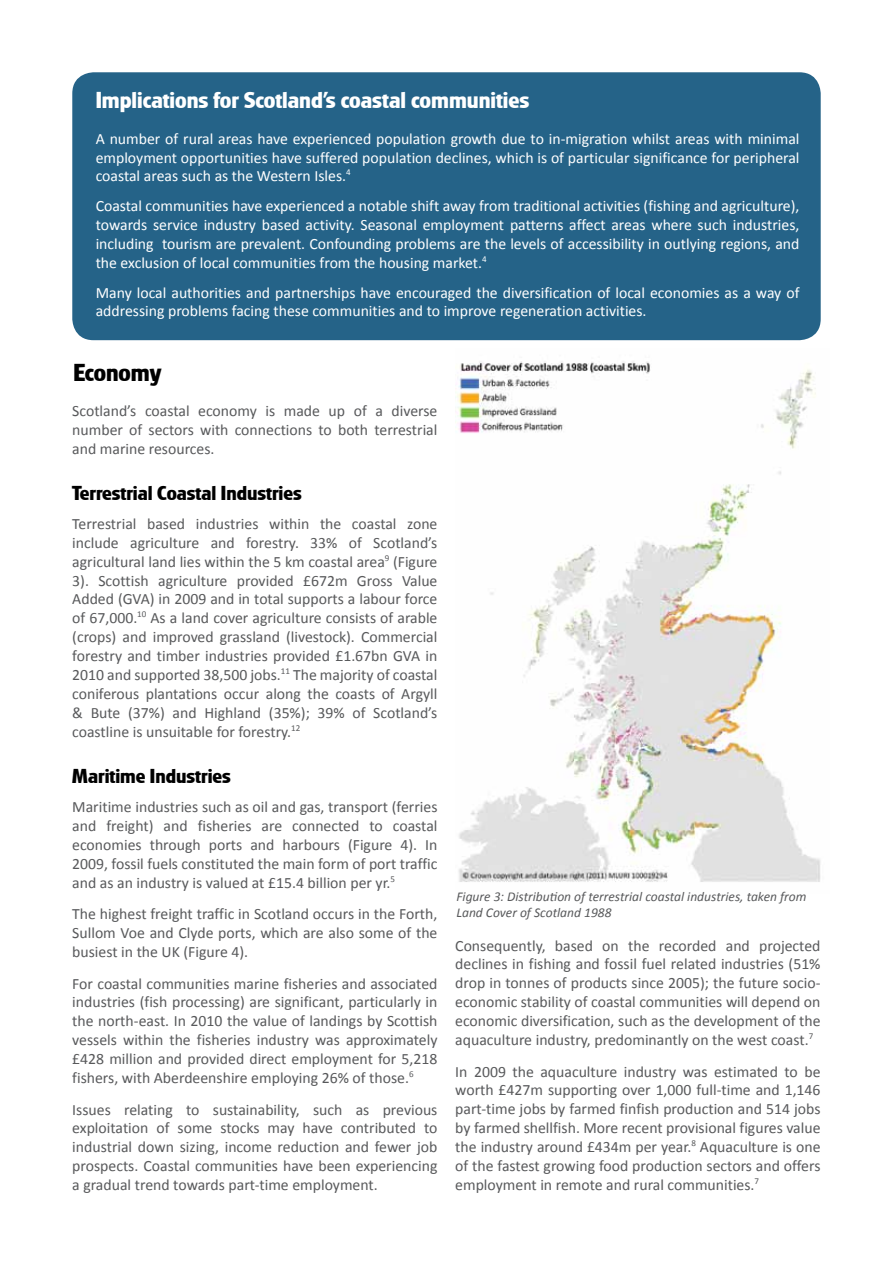
<style>
.page{position:relative;width:893px;height:1263px;background:#fff}
.page>*{position:absolute;margin:0;border:0;box-sizing:border-box;transform-origin:0 0}
.t1{font:700 25.5px "Glasgow RR";color:#000}
.t2{font:700 24px "Glasgow RR";color:#fff}
.t3{font:700 21px "Glasgow RR";color:#000}
.t4{font:15.75px/18.9px "Calibri";color:#58595b;text-align:justify}
.t5{font:15.75px/18.9px "Calibri";color:#fff;text-align:justify}
.t6{font:italic 13.5px/16.2px "Calibri";color:#58595b}
</style>
<div class="page">
<img style="left:455px;top:361px;width:366px;height:521px">
<div style="left:72px;top:72px;width:749px;height:268px;background:#256388;border-radius:21px"></div>
<h2 class="t2" style="left:96px;top:86px;width:435px">Implications for Scotland’s coastal communities</h2>
<p class="t5" style="left:96px;top:128px;width:705px">A number of rural areas have experienced population growth due to in-migration whilst areas with minimal employment opportunities have suffered population declines, which is of particular significance for peripheral coastal areas such as the Western Isles.<sup>4</sup></p>
<p class="t5" style="left:96px;top:196px;width:705px">Coastal communities have experienced a notable shift away from traditional activities (fishing and agriculture), towards service industry based activity. Seasonal employment patterns affect areas where such industries, including tourism are prevalent. Confounding problems are the levels of accessibility in outlying regions, and the exclusion of local communities from the housing market.<sup>4</sup></p>
<p class="t5" style="left:96px;top:282px;width:705px">Many local authorities and partnerships have encouraged the diversification of local economies as a way of addressing problems facing these communities and to improve regeneration activities.</p>
<h1 class="t1" style="left:73px;top:358px;width:90px">Economy</h1>
<p class="t4" style="left:72px;top:400px;width:367px">Scotland’s coastal economy is made up of a diverse number of sectors with connections to both terrestrial and marine resources.</p>
<h3 class="t3" style="left:72px;top:481px;width:231px">Terrestrial Coastal Industries</h3>
<p class="t4" style="left:72px;top:513px;width:367px">Terrestrial based industries within the coastal zone include agriculture and forestry. 33% of Scotland’s agricultural land lies within the 5 km coastal area<sup>9</sup> (Figure 3). Scottish agriculture provided £672m Gross Value Added (GVA) in 2009 and in total supports a labour force of 67,000.<sup>10</sup> As a land cover agriculture consists of arable (crops) and improved grassland (livestock). Commercial forestry and timber industries provided £1.67bn GVA in 2010 and supported 38,500 jobs.<sup>11</sup> The majority of coastal coniferous plantations occur along the coasts of Argyll &amp; Bute (37%) and Highland (35%); 39% of Scotland’s coastline is unsuitable for forestry.<sup>12</sup></p>
<h3 class="t3" style="left:72px;top:764px;width:160px">Maritime Industries</h3>
<p class="t4" style="left:72px;top:797px;width:367px">Maritime industries such as oil and gas, transport (ferries and freight) and fisheries are connected to coastal economies through ports and harbours (Figure 4). In 2009, fossil fuels constituted the main form of port traffic and as an industry is valued at £15.4 billion per yr.<sup>5</sup></p>
<p class="t4" style="left:72px;top:904px;width:367px">The highest freight traffic in Scotland occurs in the Forth, Sullom Voe and Clyde ports, which are also some of the busiest in the UK (Figure 4).</p>
<p class="t4" style="left:72px;top:973px;width:367px">For coastal communities marine fisheries and associated industries (fish processing) are significant, particularly in the north-east. In 2010 the value of landings by Scottish vessels within the fisheries industry was approximately £428 million and provided direct employment for 5,218 fishers, with Aberdeenshire employing 26% of those.<sup>6</sup></p>
<p class="t4" style="left:72px;top:1099px;width:367px">Issues relating to sustainability, such as previous exploitation of some stocks may have contributed to industrial down sizing, income reduction and fewer job prospects. Coastal communities have been experiencing a gradual trend towards part-time employment.</p>
<p class="t6" style="left:456px;top:888px;width:352px">Figure 3: Distribution of terrestrial coastal industries, taken from<br>Land Cover of Scotland 1988</p>
<p class="t4" style="left:455px;top:935px;width:367px">Consequently, based on the recorded and projected declines in fishing and fossil fuel related industries (51% drop in tonnes of products since 2005); the future socio&shy;economic stability of coastal communities will depend on economic diversification, such as the development of the aquaculture industry, predominantly on the west coast.<sup>7</sup></p>
<p class="t4" style="left:455px;top:1061px;width:367px">In 2009 the aquaculture industry was estimated to be worth £427m supporting over 1,000 full-time and 1,146 part-time jobs by farmed finfish production and 514 jobs by farmed shellfish. More recent provisional figures value the industry around £434m per year.<sup>8</sup> Aquaculture is one of the fastest growing food production sectors and offers employment in remote and rural communities.<sup>7</sup></p>
</div>
